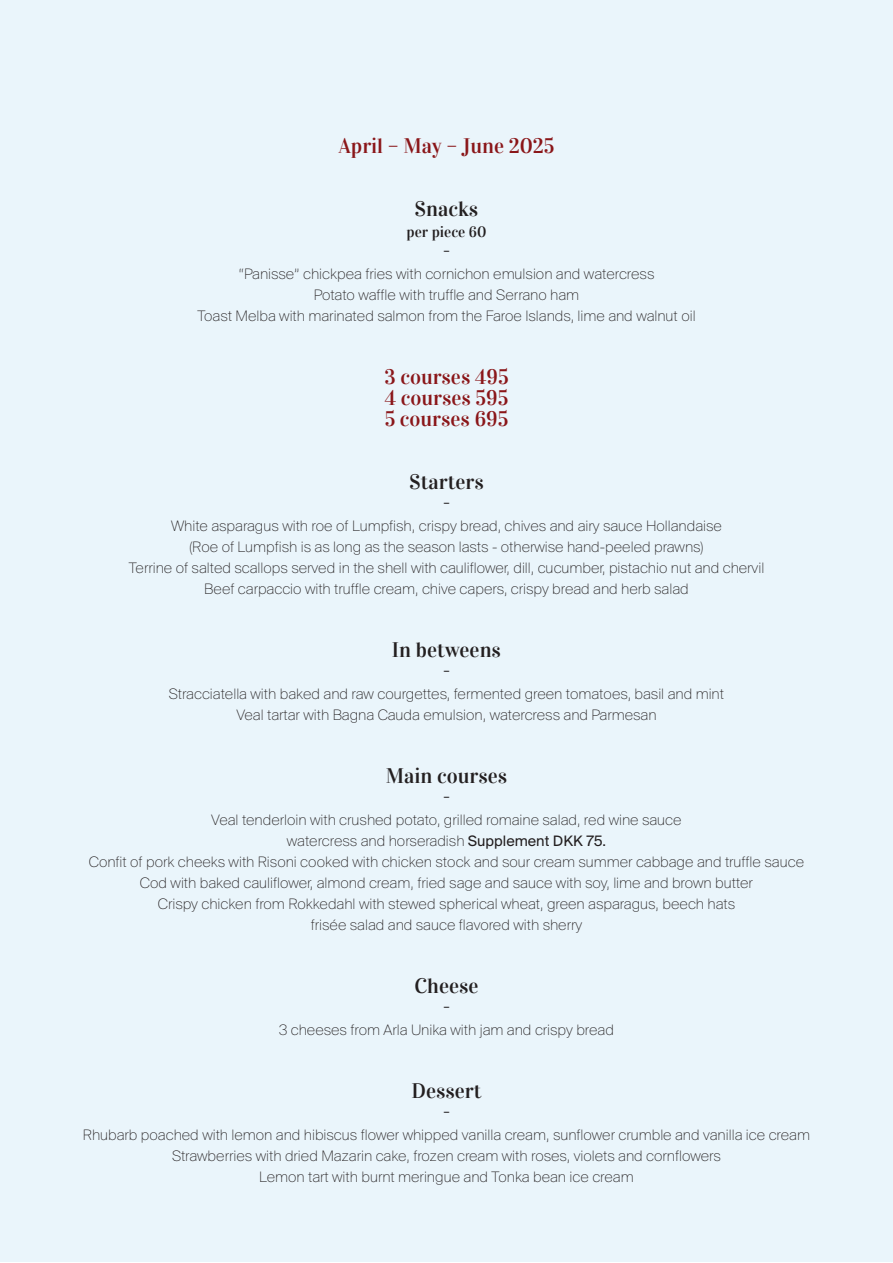
<style>
.page{position:relative;width:893px;height:1263px;background:#fff}
.page>*{position:absolute;margin:0;border:0;box-sizing:border-box;transform-origin:0 0}
.t1{font:21px/21px "Vidaloka";color:#231f20;text-align:center}
.t2{font:21px/21px "Vidaloka";color:#8a1619;text-align:justify}
.t3{font:100 15.75px/21px "Suisse BP Intl";color:#231f20;text-align:center}
.t4{font:15px "Vidaloka";color:#231f20}
.s1{font-weight:400}
</style>
<div class="page">
<div style="left:0;top:0;width:893px;height:1262px;background:#eaf5fb"></div>
<h1 class="t2" style="left:338px;top:136px;width:217px">April – May – June 2025</h1>
<h1 class="t1" style="left:415px;top:199px;width:65px">Snacks</h1>
<p class="t4" style="left:407px;top:223px;width:81px">per piece 60</p>
<h1 class="t1" style="left:443px;top:241px;width:9px">-</h1>
<p class="t3" style="left:197px;top:263px;width:500px">“Panisse” chickpea fries with cornichon emulsion and watercress<br>Potato waffle with truffle and Serrano ham<br>Toast Melba with marinated salmon from the Faroe Islands, lime and walnut oil</p>
<h1 class="t2" style="left:384px;top:367px;width:126px">3 courses 495<br>4 courses 595<br>5 courses 695</h1>
<h1 class="t1" style="left:409px;top:472px;width:76px">Starters -</h1>
<p class="t3" style="left:129px;top:515px;width:637px">White asparagus with roe of Lumpfish, crispy bread, chives and airy sauce Hollandaise<br>(Roe of Lumpfish is as long as the season lasts - otherwise hand-peeled prawns)<br>Terrine of salted scallops served in the shell with cauliflower, dill, cucumber, pistachio nut and chervil Beef carpaccio with truffle cream, chive capers, crispy bread and herb salad</p>
<h1 class="t1" style="left:392px;top:640px;width:110px">In betweens -</h1>
<p class="t3" style="left:169px;top:683px;width:557px">Stracciatella with baked and raw courgettes, fermented green tomatoes, basil and mint<br>Veal tartar with Bagna Cauda emulsion, watercress and Parmesan</p>
<h1 class="t1" style="left:386px;top:766px;width:123px">Main courses -</h1>
<p class="t3" style="left:89px;top:809px;width:717px">Veal tenderloin with crushed potato, grilled romaine salad, red wine sauce<br>watercress and horseradish <span class="s1">Supplement DKK 75.<br></span>Confit of pork cheeks with Risoni cooked with chicken stock and sour cream summer cabbage and truffle sauce Cod with baked cauliflower, almond cream, fried sage and sauce with soy, lime and brown butter<br>Crispy chicken from Rokkedahl with stewed spherical wheat, green asparagus, beech hats<br>frisée salad and sauce flavored with sherry</p>
<h1 class="t1" style="left:414px;top:976px;width:66px">Cheese -</h1>
<p class="t3" style="left:279px;top:1019px;width:336px">3 cheeses from Arla Unika with jam and crispy bread</p>
<h1 class="t1" style="left:411px;top:1081px;width:71px">Dessert -</h1>
<p class="t3" style="left:83px;top:1124px;width:729px">Rhubarb poached with lemon and hibiscus flower whipped vanilla cream, sunflower crumble and vanilla ice cream<br>Strawberries with dried Mazarin cake, frozen cream with roses, violets and cornflowers<br>Lemon tart with burnt meringue and Tonka bean ice cream</p>
</div>
